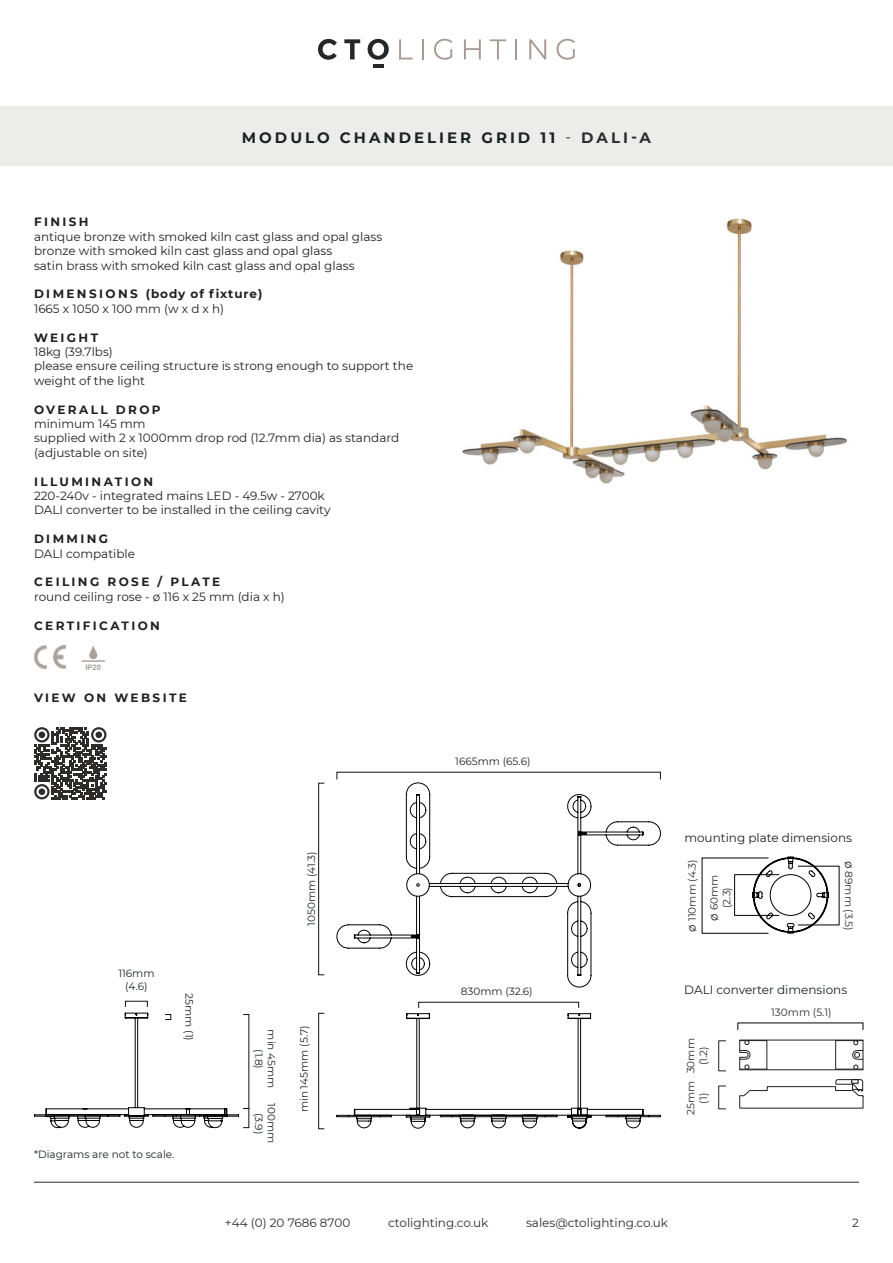
<style>
.page{position:relative;width:893px;height:1263px;background:#fff}
.page>*{position:absolute;margin:0;border:0;box-sizing:border-box;transform-origin:0 0}
.t1{font:700 15px "Montserrat";letter-spacing:.2em;color:#1a2226}
.t2{font:12px/14.4px "Montserrat";color:#231f20}
.t3{font:700 12px "Montserrat";letter-spacing:.2em;color:#231f20}
.t4{font:12px "Montserrat";color:#2a2c2e}
.t5{font:12px "Montserrat";color:#1a2226}
.t6{font:700 12px "Montserrat";letter-spacing:.155em;color:#231f20}
.t7{font:10.5px/12.6px "Montserrat";color:#1a2226;text-align:center}
.t8{font:10.5px/12.6px "Montserrat";color:#2a2c2e;text-align:center}
.t9{font:700 7.65px "Arial";color:#a9a29a}
.s1{font-weight:400;color:#2a2c2e}
.s2{color:#2a2c2e}
.s3{font-size:12px;color:#231f20}
</style>
<div class="page">
<hr style="left:34px;top:1182px;width:825px;height:1px;background:#242728">
<hr style="left:373px;top:64px;width:11px;height:4px;background:#242728">
<svg style="left:318px;top:39px;width:19px;height:21px"></svg>
<svg style="left:344px;top:39px;width:16px;height:20px"></svg>
<svg style="left:368px;top:39px;width:21px;height:21px"></svg>
<hr style="left:422px;top:39px;width:2px;height:20px;background:#a79a93">
<svg style="left:434px;top:39px;width:18px;height:21px"></svg>
<svg style="left:464px;top:39px;width:17px;height:20px"></svg>
<svg style="left:490px;top:39px;width:16px;height:20px"></svg>
<hr style="left:515px;top:39px;width:2px;height:20px;background:#a79a93">
<svg style="left:529px;top:39px;width:17px;height:20px"></svg>
<svg style="left:557px;top:39px;width:18px;height:21px"></svg>
<svg style="left:399px;top:39px;width:14px;height:20px"></svg>
<div style="left:0;top:106px;width:893px;height:60px;background:#ecedea"></div>
<img style="left:34px;top:646px;width:32px;height:22px">
<div style="left:89px;top:651px;width:8px;height:8px;background:#a9a29a;border-radius:50%"></div>
<svg style="left:90px;top:646px;width:7px;height:7px"></svg>
<hr style="left:81px;top:660px;width:24px;height:2px;background:#a9a29a">
<div style="left:702px;top:857px;width:67px;height:77px;border:1px solid #000"></div>
<div style="left:734px;top:874px;width:45px;height:42px;border:1px solid #000"></div>
<svg style="left:752px;top:856px;width:77px;height:77px"></svg>
<img style="left:462px;top:218px;width:385px;height:266px">
<div style="left:318px;top:783px;width:7px;height:192px;border:1px solid #0d1214"></div>
<div style="left:318px;top:1013px;width:7px;height:116px;border:1px solid #0d1214"></div>
<svg style="left:336px;top:1013px;width:325px;height:116px"></svg>
<svg style="left:336px;top:782px;width:325px;height:206px"></svg>
<svg style="left:34px;top:1012px;width:205px;height:116px"></svg>
<hr style="left:718px;top:1041px;width:1px;height:30px;background:#222">
<svg style="left:718px;top:1085px;width:8px;height:24px"></svg>
<svg style="left:739px;top:1029px;width:125px;height:41px"></svg>
<svg style="left:739px;top:1079px;width:125px;height:30px"></svg>
<svg style="left:34px;top:727px;width:73px;height:72px"></svg>
<div style="left:39px;top:731px;width:6px;height:7px;background:#2e2c2b;border-radius:50%"></div>
<div style="left:96px;top:731px;width:6px;height:7px;background:#2e2c2b;border-radius:50%"></div>
<div style="left:39px;top:788px;width:6px;height:7px;background:#2e2c2b;border-radius:50%"></div>
<p class="t1" style="left:242px;top:127px;width:410px">MODULO CHANDELIER GRID 11 <span class="s1">-</span> <span class="s2">DALI-A</span></p>
<p class="t3" style="left:34px;top:213px;width:56px">FINISH</p>
<p class="t2" style="left:34px;top:229px;width:350px">antique bronze with smoked kiln cast glass and opal glass bronze with smoked kiln cast glass and opal glass<br>satin brass with smoked kiln cast glass and opal glass</p>
<p class="t6" style="left:34px;top:285px;width:230px">DIMENSIONS (body of fixture)</p>
<p class="t2" style="left:34px;top:301px;width:192px">1665 x 1050 x 100 mm (w x d x h)</p>
<p class="t3" style="left:34px;top:329px;width:66px">WEIGHT</p>
<p class="t2" style="left:34px;top:344px;width:381px">18kg (39.7lbs)<br>please ensure ceiling structure is strong enough to support the weight of the light</p>
<p class="t3" style="left:34px;top:401px;width:128px">OVERALL DROP</p>
<p class="t2" style="left:34px;top:416px;width:367px">minimum 145 mm<br>supplied with 2 x 1000mm drop rod (12.7mm dia) as standard (adjustable on site)</p>
<p class="t3" style="left:34px;top:473px;width:121px">ILLUMINATION</p>
<p class="t2" style="left:34px;top:488px;width:298px">220-240v - integrated mains LED - 49.5w - 2700k<br>DALI converter to be installed in the ceiling cavity</p>
<p class="t3" style="left:34px;top:530px;width:76px">DIMMING</p>
<p class="t2" style="left:34px;top:546px;width:103px">DALI compatible</p>
<p class="t3" style="left:34px;top:573px;width:188px">CEILING ROSE / PLATE</p>
<p class="t2" style="left:34px;top:589px;width:252px">round ceiling rose - ø 116 x 25 mm (dia x h)</p>
<p class="t3" style="left:34px;top:617px;width:127px">CERTIFICATION</p>
<p class="t9" style="left:85px;top:662px;width:17px">IP20</p>
<p class="t3" style="left:34px;top:689px;width:154px">VIEW ON WEBSITE</p>
<p class="t7" style="left:118px;top:966px;width:38px">116mm (4.6)</p>
<p class="t7" style="left:196px;top:993px;width:49px;rotate:90deg">25mm (1)</p>
<p class="t7" style="left:34px;top:1148px;width:142px">*Diagrams are not to scale.</p>
<p class="t7" style="left:305px;top:925px;width:76px;rotate:-90deg">1050mm (41.3)</p>
<p class="t7" style="left:278px;top:1029px;width:60px;rotate:90deg">min 45mm (1.8)</p>
<p class="t7" style="left:278px;top:1103px;width:41px;rotate:90deg">100mm (3.9)</p>
<p class="t7" style="left:297px;top:1112px;width:88px;rotate:-90deg">min 145mm (5.7)</p>
<p class="t7" style="left:455px;top:754px;width:77px">1665mm (65.6)</p>
<p class="t5" style="left:684px;top:829px;width:169px">mounting plate dimensions</p>
<p class="t8" style="left:681px;top:932px;width:74px;line-height:21.9px;rotate:-90deg"><span class="s3">ø</span> 110mm (4.3) <span class="s3">ø</span> 60mm</p>
<p class="t8" style="left:856px;top:861px;width:71px;rotate:90deg"><span class="s3">ø</span> 89mm (3.5)</p>
<p class="t8" style="left:720px;top:908px;width:23px;rotate:-90deg">(2.3)</p>
<p class="t7" style="left:461px;top:984px;width:73px">830mm (32.6)</p>
<p class="t5" style="left:684px;top:982px;width:164px">DALI converter dimensions</p>
<p class="t8" style="left:771px;top:1005px;width:62px">130mm (5.1)</p>
<p class="t8" style="left:684px;top:1073px;width:37px;rotate:-90deg">30mm (1.2)</p>
<p class="t8" style="left:684px;top:1115px;width:36px;rotate:-90deg">25mm (1)</p>
<p class="t4" style="left:225px;top:1214px;width:127px">+44 (0) 20 7686 8700</p>
<p class="t4" style="left:388px;top:1214px;width:102px">ctolighting.co.uk</p>
<p class="t4" style="left:526px;top:1214px;width:143px">sales@ctolighting.co.uk</p>
<p class="t4" style="left:852px;top:1214px;width:8px">2</p>
</div>
